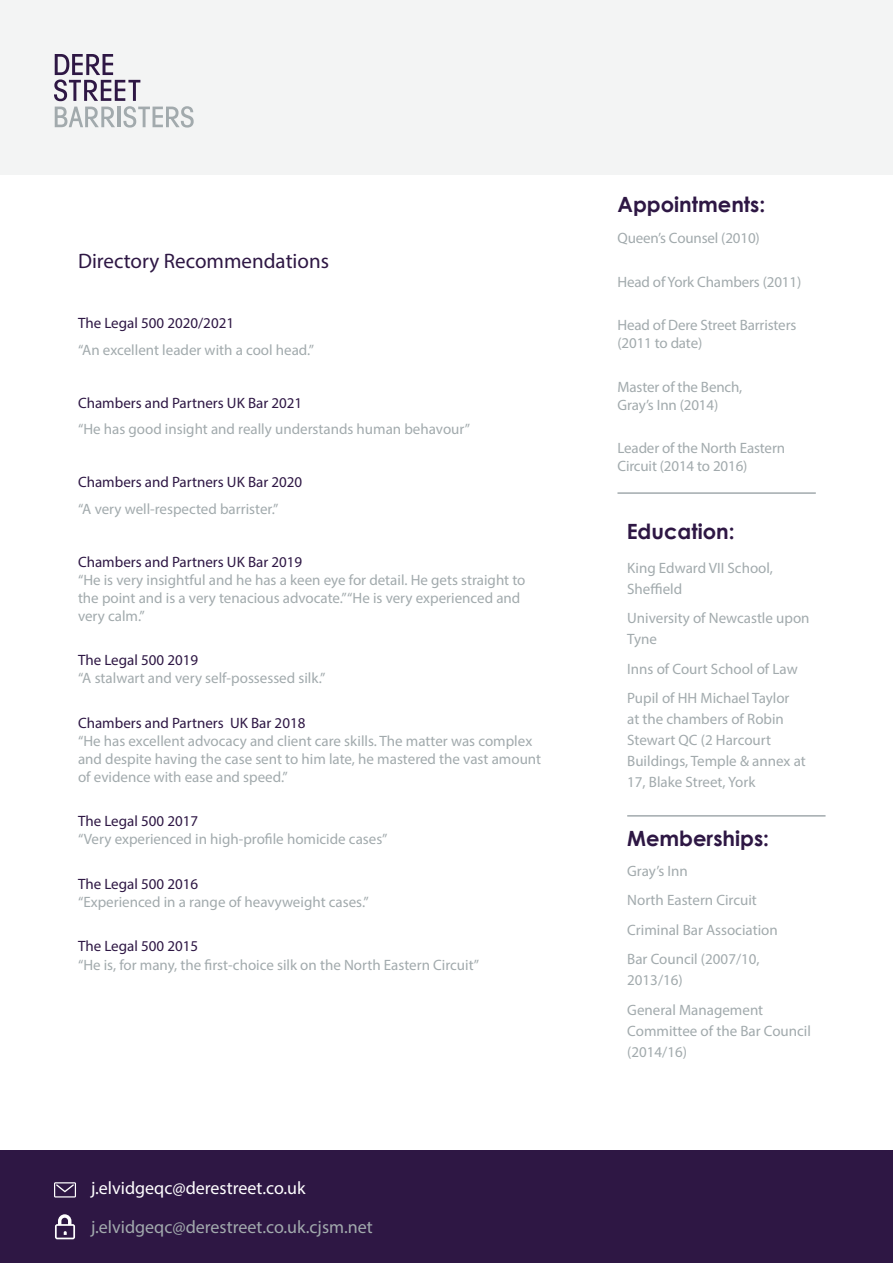
<style>
.page{position:relative;width:893px;height:1263px;background:#fff}
.page>*{position:absolute;margin:0;border:0;box-sizing:border-box;transform-origin:0 0}
.Bullets{font:21px "Myriad Pro";color:#2e1744}
.H1___Year_of_Call_Da{font:700 21px "Century Gothic";color:#2e1744}
.Bullets-2{font:700 21px "Century Gothic";color:#2e1744}
.Email_Grey{font:18px "Myriad Pro";color:#a2aaad}
.Email_White{font:18px "Myriad Pro";color:#fff}
.Bullets-3{font:15px/18px "Myriad Pro";color:#a2aaad}
.Body_Copy{font:15px/18px "Myriad Pro";letter-spacing:-.01em;color:#a2aaad}
.Bullets-4{font:15px "Myriad Pro";color:#2e1744}
.s1{color:#2e1744}
</style>
<div class="page">
<div style="left:0;top:0;width:893px;height:174px;background:#f3f4f4"></div>
<svg style="left:54px;top:54px;width:140px;height:74px"></svg>
<div style="left:0;top:1150px;width:893px;height:113px;background:#2e1744"></div>
<svg style="left:54px;top:1182px;width:22px;height:15px"></svg>
<svg style="left:55px;top:1214px;width:20px;height:25px"></svg>
<hr style="left:617px;top:492px;width:199px;height:2px;background:#a2aaad">
<hr style="left:627px;top:815px;width:198px;height:2px;background:#a2aaad">
<p class="Bullets" style="left:78px;top:248px;width:253px">Directory Recommendations</p>
<p class="Bullets-4" style="left:78px;top:314px;width:158px">The Legal 500 2020/2021</p>
<p class="Bullets-3" style="left:78px;top:341px;width:237px">“An excellent leader with a cool head.”</p>
<p class="Bullets-4" style="left:78px;top:394px;width:226px">Chambers and Partners UK Bar 2021</p>
<p class="Bullets-3" style="left:78px;top:420px;width:394px">“He has good insight and really understands human behavour”</p>
<p class="Bullets-4" style="left:78px;top:473px;width:226px">Chambers and Partners UK Bar 2020</p>
<p class="Bullets-3" style="left:78px;top:500px;width:202px">“A very well-respected barrister.”</p>
<p class="Bullets-3" style="left:78px;top:553px;width:449px"><span class="s1">Chambers and Partners UK Bar 2019<br></span>“He is very insightful and he has a keen eye for detail. He gets straight to the point and is a very tenacious advocate.” “He is very experienced and very calm.”</p>
<p class="Bullets-3" style="left:78px;top:651px;width:249px"><span class="s1">The Legal 500 2019<br></span>“A stalwart and very self-possessed silk.”</p>
<p class="Bullets-3" style="left:78px;top:714px;width:465px"><span class="s1">Chambers and Partners UK Bar 2018<br></span>“He has excellent advocacy and client care skills. The matter was complex and despite having the case sent to him late, he mastered the vast amount of evidence with ease and speed.”</p>
<p class="Bullets-3" style="left:78px;top:812px;width:311px"><span class="s1">The Legal 500 2017<br></span>“Very experienced in high-profile homicide cases”</p>
<p class="Bullets-3" style="left:78px;top:875px;width:292px"><span class="s1">The Legal 500 2016<br></span>“Experienced in a range of heavyweight cases.”</p>
<p class="Bullets-3" style="left:78px;top:937px;width:403px"><span class="s1">The Legal 500 2015<br></span>“He is, for many, the first-choice silk on the North Eastern Circuit”</p>
<p class="Email_White" style="left:91px;top:1177px;width:216px">j.elvidgeqc@derestreet.co.uk</p>
<p class="Email_Grey" style="left:91px;top:1215px;width:283px">j.elvidgeqc@derestreet.co.uk.cjsm.net</p>
<p class="H1___Year_of_Call_Da" style="left:617px;top:189px;width:149px">Appointments:</p>
<p class="Body_Copy" style="left:617px;top:229px;width:144px">Queen’s Counsel (2010)</p>
<p class="Body_Copy" style="left:617px;top:272px;width:185px">Head of York Chambers (2011)</p>
<p class="Body_Copy" style="left:617px;top:316px;width:180px">Head of Dere Street Barristers (2011 to date)</p>
<p class="Body_Copy" style="left:617px;top:377px;width:126px">Master of the Bench,<br>Gray’s Inn (2014)</p>
<p class="Body_Copy" style="left:617px;top:439px;width:169px">Leader of the North Eastern<br>Circuit (2014 to 2016)</p>
<h2 class="H1___Year_of_Call_Da" style="left:627px;top:515px;width:109px">Education:</h2>
<p class="Bullets-3" style="left:627px;top:557px;width:147px;line-height:21px">King Edward VII School,<br>Sheffield</p>
<p class="Bullets-3" style="left:627px;top:607px;width:184px;line-height:21px">University of Newcastle upon<br>Tyne</p>
<p class="Bullets-3" style="left:627px;top:659px;width:172px">Inns of Court School of Law</p>
<p class="Bullets-3" style="left:627px;top:687px;width:180px;line-height:21px">Pupil of HH Michael Taylor<br>at the chambers of Robin<br>Stewart QC (2 Harcourt<br>Buildings, Temple &amp; annex at<br>17, Blake Street, York</p>
<p class="Bullets-2" style="left:627px;top:822px;width:143px">Memberships:</p>
<p class="Bullets-3" style="left:627px;top:861px;width:62px">Gray’s Inn</p>
<p class="Bullets-3" style="left:627px;top:891px;width:131px">North Eastern Circuit</p>
<p class="Bullets-3" style="left:627px;top:920px;width:152px">Criminal Bar Association</p>
<p class="Bullets-3" style="left:627px;top:948px;width:134px;line-height:21px">Bar Council (2007/10,<br>2013/16)</p>
<p class="Bullets-3" style="left:627px;top:999px;width:185px;line-height:21px">General Management<br>Committee of the Bar Council (2014/16)</p>
</div>
